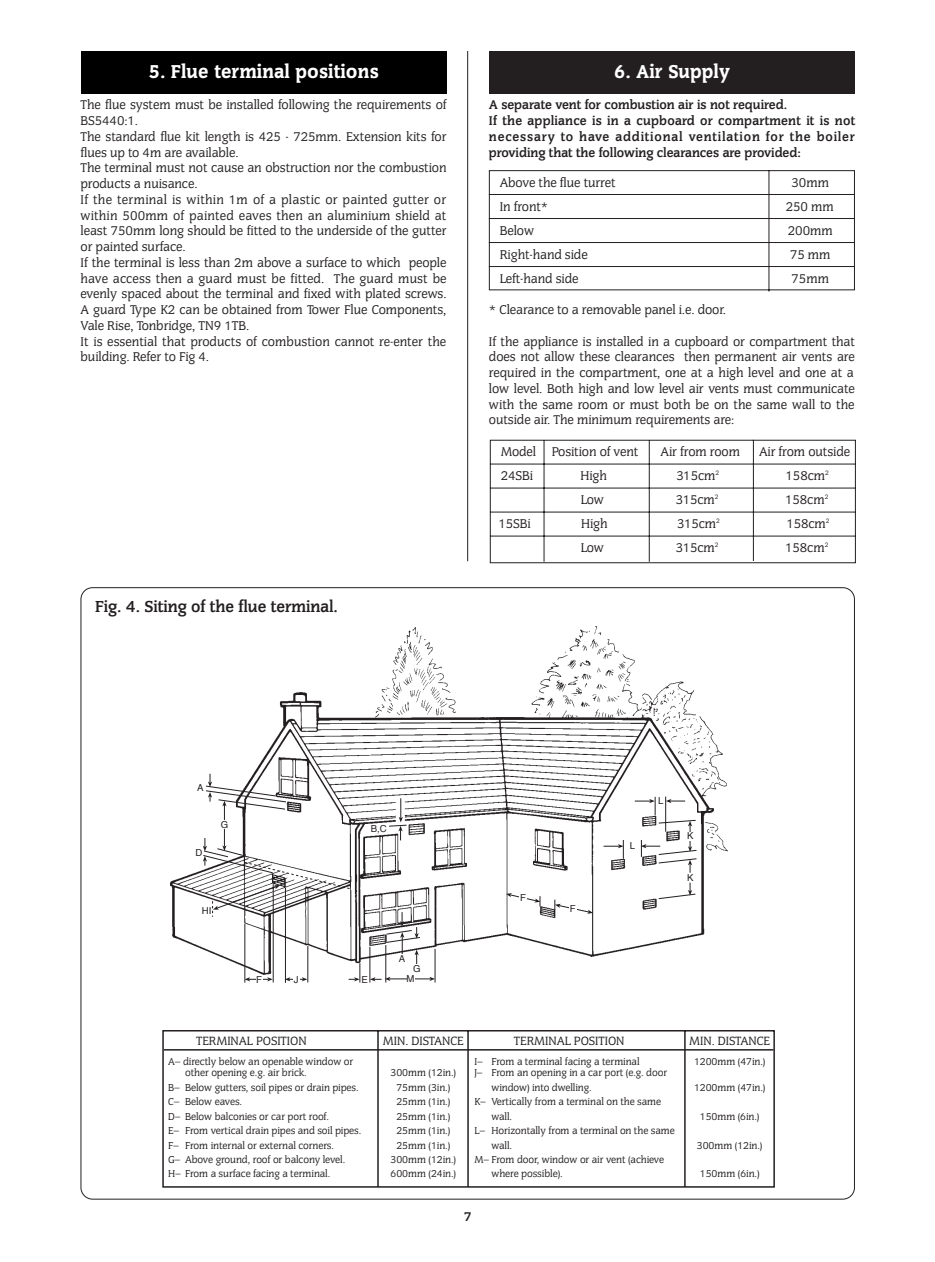
<style>
.page{position:relative;width:935px;height:1262px;background:#fff}
.page>*{position:absolute;margin:0;border:0;box-sizing:border-box;transform-origin:0 0}
.t1{font:21px "Cg Congress Hy";color:#fff}
.t2{font:18px "Cg Congress Bd";color:#231f20}
.t3{font:14.25px/15.8px "Cg Congress";color:#231f20}
.t4{font:14.25px/15.8px "Cg Congress Bd";letter-spacing:.015em;color:#231f20}
.t5{font:13.5px "Cg Congress";color:#231f20}
.t6{font:11.25px "Cg Congress";color:#231f20}
.t7{font:9.6px "Helvetica";color:#231f20}
</style>
<div class="page">
<div style="left:489px;top:51px;width:365px;height:43px;background:#231f20"></div>
<div style="left:81px;top:51px;width:365px;height:43px;background:#000"></div>
<img style="left:170px;top:626px;width:558px;height:348px">
<svg style="left:506px;top:893px;width:87px;height:20px"></svg>
<svg style="left:603px;top:796px;width:94px;height:103px"></svg>
<div style="left:686px;top:832px;width:8px;height:8px;background:#fff"></div>
<div style="left:686px;top:872px;width:9px;height:10px;background:#fff"></div>
<div style="left:568px;top:904px;width:8px;height:9px;background:#fff"></div>
<div style="left:519px;top:893px;width:8px;height:9px;background:#fff"></div>
<div style="left:195px;top:784px;width:11px;height:8px;background:#fff"></div>
<svg style="left:202px;top:773px;width:233px;height:210px"></svg>
<svg style="left:162px;top:1030px;width:613px;height:158px"></svg>
<hr style="left:467px;top:51px;width:1px;height:510px;background:#231f20">
<svg style="left:488px;top:170px;width:367px;height:122px"></svg>
<svg style="left:489px;top:439px;width:367px;height:124px"></svg>
<h1 class="t1" style="left:148px;top:63px;width:232px">5. Flue terminal positions</h1>
<h1 class="t1" style="left:614px;top:63px;width:117px">6. Air Supply</h1>
<p class="t3" style="left:81px;top:98px;width:367px">The flue system must be installed following the requirements of BS5440:1.<br>The standard flue kit length is 425 - 725mm. Extension kits for flues up to 4m are available.<br>The terminal must not cause an obstruction nor the combustion products a nuisance.<br>If the terminal is within 1m of a plastic or painted gutter or within 500mm of painted eaves then an aluminium shield at least 750mm long should be fitted to the underside of the gutter or painted surface.<br>If the terminal is less than 2m above a surface to which people have access then a guard must be fitted. The guard must be evenly spaced about the terminal and fixed with plated screws.<br>A guard Type K2 can be obtained from Tower Flue Components, Vale Rise, Tonbridge, TN9 1TB.<br>It is essential that products of combustion cannot re-enter the building. Refer to Fig 4.</p>
<p class="t4" style="left:489px;top:98px;width:368px">A separate vent for combustion air is not required.<br>If the appliance is in a cupboard or compartment it is not necessary to have additional ventilation for the boiler providing that the following clearances are provided:</p>
<p class="t3" style="left:499px;top:175px;width:117px">Above the flue turret</p>
<p class="t3" style="left:791px;top:175px;width:39px">30mm</p>
<p class="t3" style="left:499px;top:199px;width:50px">In front*</p>
<p class="t3" style="left:785px;top:199px;width:50px">250 mm</p>
<p class="t3" style="left:499px;top:223px;width:36px">Below</p>
<p class="t3" style="left:787px;top:223px;width:46px">200mm</p>
<p class="t3" style="left:499px;top:247px;width:89px">Right-hand side</p>
<p class="t3" style="left:790px;top:247px;width:42px">75 mm</p>
<p class="t3" style="left:499px;top:271px;width:80px">Left-hand side</p>
<p class="t3" style="left:791px;top:271px;width:39px">75mm</p>
<p class="t3" style="left:489px;top:303px;width:238px">* Clearance to a removable panel i.e. door.</p>
<p class="t3" style="left:489px;top:334px;width:367px;text-align:justify">If the appliance is installed in a cupboard or compartment that does not allow these clearances then permanent air vents are required in the compartment, one at a high level and one at a low level. Both high and low level air vents must communicate with the same room or must both be on the same wall to the outside air. The minimum requirements are:</p>
<p class="t2" style="left:95px;top:599px;width:244px">Fig. 4. Siting of the flue terminal.</p>
<p class="t7" style="left:197px;top:784px;width:8px">A</p>
<p class="t7" style="left:195px;top:848px;width:8px">D</p>
<p class="t7" style="left:221px;top:820px;width:9px">G</p>
<p class="t7" style="left:202px;top:906px;width:11px">HI</p>
<p class="t7" style="left:371px;top:825px;width:18px">B,C</p>
<p class="t7" style="left:399px;top:955px;width:8px">A</p>
<p class="t7" style="left:413px;top:965px;width:9px">G</p>
<p class="t7" style="left:256px;top:975px;width:7px">F</p>
<p class="t7" style="left:294px;top:975px;width:6px">J</p>
<p class="t7" style="left:361px;top:975px;width:8px">E</p>
<p class="t7" style="left:406px;top:975px;width:9px">M</p>
<p class="t3" style="left:500px;top:445px;width:139px">Model Position of vent</p>
<p class="t3" style="left:660px;top:445px;width:81px">Air from room</p>
<p class="t3" style="left:759px;top:445px;width:93px">Air from outside</p>
<p class="t3" style="left:500px;top:469px;width:34px">24SBi</p>
<p class="t3" style="left:580px;top:469px;width:28px">High</p>
<p class="t3" style="left:676px;top:469px;width:44px">315cm<sup>2</sup></p>
<p class="t3" style="left:785px;top:469px;width:45px">158cm<sup>2</sup></p>
<p class="t3" style="left:580px;top:493px;width:25px">Low</p>
<p class="t3" style="left:676px;top:493px;width:44px">315cm<sup>2</sup></p>
<p class="t3" style="left:785px;top:493px;width:45px">158cm<sup>2</sup></p>
<p class="t3" style="left:498px;top:517px;width:34px">15SBi</p>
<p class="t3" style="left:581px;top:517px;width:28px">High</p>
<p class="t3" style="left:677px;top:517px;width:44px">315cm<sup>2</sup></p>
<p class="t3" style="left:786px;top:517px;width:45px">158cm<sup>2</sup></p>
<p class="t3" style="left:580px;top:541px;width:25px">Low</p>
<p class="t3" style="left:676px;top:541px;width:44px">315cm<sup>2</sup></p>
<p class="t3" style="left:785px;top:541px;width:45px">158cm<sup>2</sup></p>
<p class="t7" style="left:520px;top:894px;width:7px">F</p>
<p class="t7" style="left:569px;top:905px;width:7px">F</p>
<p class="t7" style="left:629px;top:842px;width:7px">L</p>
<p class="t7" style="left:658px;top:797px;width:7px">L</p>
<p class="t7" style="left:687px;top:832px;width:8px">K</p>
<p class="t7" style="left:687px;top:873px;width:8px">K</p>
<p class="t5" style="left:196px;top:1035px;width:112px">TERMINAL POSITION</p>
<p class="t5" style="left:383px;top:1035px;width:82px">MIN. DISTANCE</p>
<p class="t5" style="left:514px;top:1035px;width:112px">TERMINAL POSITION</p>
<p class="t5" style="left:689px;top:1035px;width:82px">MIN. DISTANCE</p>
<p class="t6" style="left:168px;top:1057px;width:186px">A– directly below an openable window or</p>
<p class="t6" style="left:474px;top:1057px;width:167px">I– From a terminal facing a terminal</p>
<p class="t6" style="left:694px;top:1057px;width:73px">1200mm (47in.)</p>
<p class="t6" style="left:185px;top:1068px;width:123px">other opening e.g. air brick.</p>
<p class="t6" style="left:390px;top:1068px;width:67px">300mm (12in.)</p>
<p class="t6" style="left:474px;top:1068px;width:194px">J– From an opening in a car port (e.g. door</p>
<p class="t6" style="left:168px;top:1082px;width:192px">B– Below gutters, soil pipes or drain pipes.</p>
<p class="t6" style="left:396px;top:1082px;width:55px">75mm (3in.)</p>
<p class="t6" style="left:491px;top:1082px;width:102px">window) into dwelling.</p>
<p class="t6" style="left:694px;top:1082px;width:73px">1200mm (47in.)</p>
<p class="t6" style="left:168px;top:1097px;width:76px">C– Below eaves.</p>
<p class="t6" style="left:396px;top:1097px;width:55px">25mm (1in.)</p>
<p class="t6" style="left:474px;top:1097px;width:188px">K– Vertically from a terminal on the same</p>
<p class="t6" style="left:168px;top:1111px;width:162px">D– Below balconies or car port roof.</p>
<p class="t6" style="left:396px;top:1111px;width:55px">25mm (1in.)</p>
<p class="t6" style="left:491px;top:1111px;width:22px">wall.</p>
<p class="t6" style="left:699px;top:1111px;width:61px">150mm (6in.)</p>
<p class="t6" style="left:168px;top:1126px;width:195px">E– From vertical drain pipes and soil pipes.</p>
<p class="t6" style="left:396px;top:1126px;width:55px">25mm (1in.)</p>
<p class="t6" style="left:474px;top:1126px;width:202px">L– Horizontally from a terminal on the same</p>
<p class="t6" style="left:168px;top:1140px;width:167px">F– From internal or external corners.</p>
<p class="t6" style="left:396px;top:1140px;width:55px">25mm (1in.)</p>
<p class="t6" style="left:491px;top:1140px;width:22px">wall.</p>
<p class="t6" style="left:697px;top:1140px;width:67px">300mm (12in.)</p>
<p class="t6" style="left:168px;top:1155px;width:179px">G– Above ground, roof or balcony level.</p>
<p class="t6" style="left:390px;top:1155px;width:67px">300mm (12in.)</p>
<p class="t6" style="left:474px;top:1155px;width:191px">M– From door, window or air vent (achieve</p>
<p class="t6" style="left:168px;top:1169px;width:164px">H– From a surface facing a terminal.</p>
<p class="t6" style="left:390px;top:1169px;width:67px">600mm (24in.)</p>
<p class="t6" style="left:491px;top:1169px;width:73px">where possible).</p>
<p class="t6" style="left:700px;top:1169px;width:61px">150mm (6in.)</p>
<p class="t4" style="left:464px;top:1209px;width:9px">7</p>
</div>
